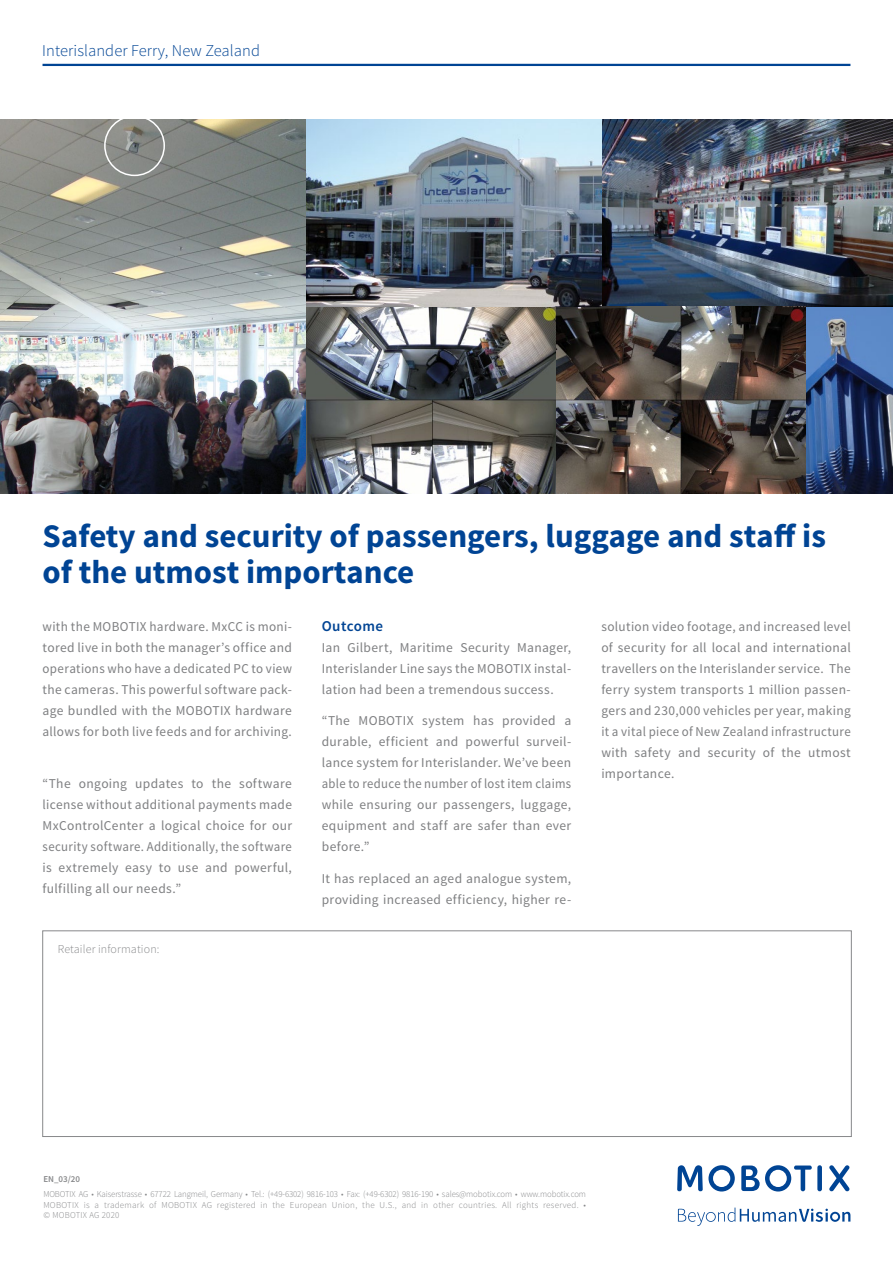
<style>
.page{position:relative;width:893px;height:1263px;background:#fff}
.page>*{position:absolute;margin:0;border:0;box-sizing:border-box;transform-origin:0 0}
.TitleArticle{font:700 33px/36px "Source Sans Pro";color:#004494}
.PageHeadline{font:300 16.5px "Source Sans Pro";letter-spacing:.005em;color:#004494}
._03_Zwischen_Head{font:600 15px "Source Sans Pro";letter-spacing:.025em;color:#004494}
._02_Body_Text{font:13.5px/21px "Source Sans Pro";letter-spacing:.025em;color:#7e7f81;text-align:justify}
.BackPartnerHinweis{font:300 12px "Source Sans Pro";letter-spacing:.01em;color:#87888a}
.Disclaimer{font:300 9px "Source Sans Pro";letter-spacing:-.01em;color:#87888a}
.Disclaimer-2{font:300 9px/10.5px "Source Sans Pro";letter-spacing:.03em;color:#87888a}
.DisclaimerTitle{font:600 9px "Source Sans Pro";color:#87888a}
</style>
<div class="page">
<hr style="left:43px;top:64px;width:807px;height:2px;background:#004494">
<div style="left:817px;top:1165px;width:5px;height:26px;background:#004494;border-radius:2px"></div>
<svg style="left:829px;top:1165px;width:20px;height:26px"></svg>
<svg style="left:677px;top:1165px;width:58px;height:26px"></svg>
<svg style="left:741px;top:1165px;width:71px;height:26px"></svg>
<svg style="left:678px;top:1207px;width:172px;height:19px"></svg>
<img style="left:0;top:119px;width:893px;height:375px">
<div style="left:104px;top:115px;width:61px;height:61px;border:2px solid #fff;border-radius:50%"></div>
<div style="left:43px;top:931px;width:808px;height:206px;border:1px solid #87888a"></div>
<p class="PageHeadline" style="left:42px;top:40px;width:219px">Interislander Ferry, New Zealand</p>
<p class="TitleArticle" style="left:43px;top:520px;width:785px">Safety and security of passengers, luggage and staff is of the utmost importance</p>
<p class="_03_Zwischen_Head" style="left:322px;top:616px;width:63px">Outcome</p>
<p class="_02_Body_Text" style="left:322px;top:637px;width:251px">Ian Gilbert, Maritime Security Manager, Interislander Line says the MOBOTIX instal&shy;lation had been a tremendous success.</p>
<p class="_02_Body_Text" style="left:322px;top:710px;width:251px">“The MOBOTIX system has provided a durable, efficient and powerful surveil&shy;lance system for Interislander. We’ve been able to reduce the number of lost item claims while ensuring our passengers, luggage, equipment and staff are safer than ever before.”</p>
<p class="_02_Body_Text" style="left:322px;top:868px;width:251px">It has replaced an aged analogue system, providing increased efficiency, higher re-</p>
<p class="_02_Body_Text" style="left:601px;top:616px;width:251px">solution video footage, and increased level of security for all local and international travellers on the Interislander service. The ferry system transports 1 million passen&shy;gers and 230,000 vehicles per year, making it a vital piece of New Zealand infrastructure with safety and security of the utmost importance.</p>
<p class="_02_Body_Text" style="left:43px;top:616px;width:251px">with the MOBOTIX hardware. MxCC is moni&shy;tored live in both the manager’s office and operations who have a dedicated PC to view the cameras. This powerful software pack&shy;age bundled with the MOBOTIX hardware allows for both live feeds and for archiving.</p>
<p class="_02_Body_Text" style="left:43px;top:773px;width:251px">“The ongoing updates to the software license without additional payments made MxControlCenter a logical choice for our security software. Additionally, the software is extremely easy to use and powerful, fulfilling all our needs.”</p>
<p class="BackPartnerHinweis" style="left:58px;top:941px;width:103px">Retailer information:</p>
<p class="DisclaimerTitle" style="left:43px;top:1173px;width:38px">EN_03/20</p>
<p class="Disclaimer" style="left:43px;top:1188px;width:544px">MOBOTIX AG • Kaiserstrasse • 67722 Langmeil, Germany • Tel.: (+49-6302) 9816-103 • Fax: (+49-6302) 9816-190 • sales@mobotix.com • www.mobotix.com</p>
<p class="Disclaimer-2" style="left:43px;top:1199px;width:544px">MOBOTIX is a trademark of MOBOTIX AG registered in the European Union, the U.S., and in other countries. All rights reserved. • © MOBOTIX AG 2020</p>
</div>
